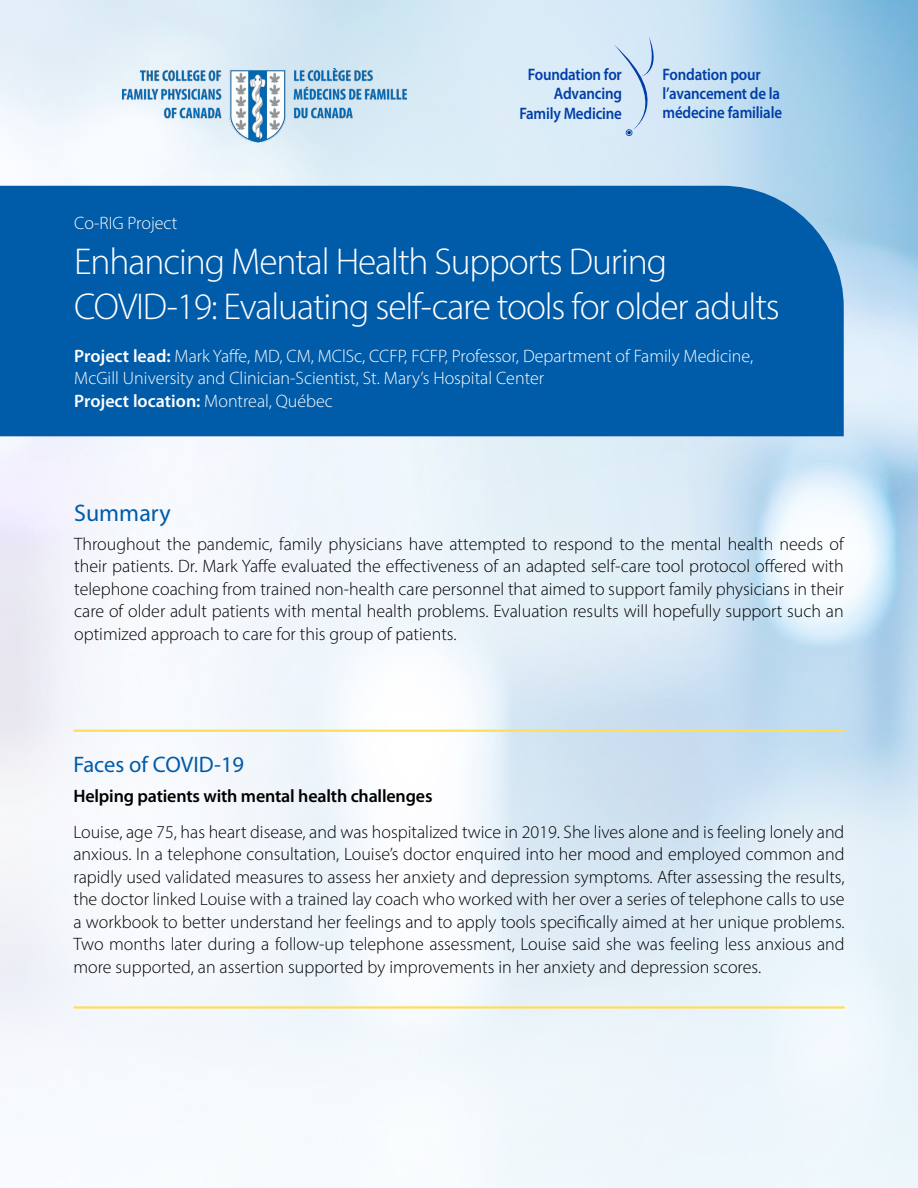
<style>
.page{position:relative;width:918px;height:1188px;background:#fff}
.page>*{position:absolute;margin:0;border:0;box-sizing:border-box;transform-origin:0 0}
.t1{font:300 37.5px/45px "Myriad Pro";letter-spacing:-.03em;color:#fff}
.t2{font:24px "Myriad Pro";color:#005ba8}
.t3{font:22.5px "Myriad Pro";color:#005ba8}
.t4{font:300 18px/22.5px "Myriad Pro";color:#000;text-align:justify}
.t5{font:300 18px/22.5px "Myriad Pro";color:#fff}
.t6{font:600 18px "Myriad Pro";letter-spacing:-.01em;color:#000}
.t7{font:600 18px "Myriad Pro";color:#fff}
.t8{font:600 16.65px/19.4px "Myriad Pro";letter-spacing:-.01em;color:#003da7;text-align:right;scale:.9 1}
.s1{font-weight:600}
.s2{font-weight:300}
</style>
<div class="page">
<img style="left:0;top:0;width:918px;height:1188px">
<div style="left:0;top:186px;width:844px;height:250px;background:#005ba8"></div>
<hr style="left:73px;top:730px;width:772px;height:2px;background:#ffde59">
<hr style="left:73px;top:1006px;width:772px;height:3px;background:#ffde59">
<div style="left:614px;top:36px;width:63px;height:100px;background:#d6e8f7"></div>
<img style="left:122px;top:69px;width:284px;height:73px">
<p class="t8" style="left:519px;top:65px;width:116px">Foundation for<br>Advancing<br>Family Medicine</p>
<p class="t8" style="left:663px;top:65px;width:134px;text-align:left">Fondation pour l’avancement de la médecine familiale</p>
<p class="t5" style="left:74px;top:212px;width:105px">Co-RIG Project</p>
<p class="t1" style="left:74px;top:239px;width:707px">Enhancing Mental Health Supports During<br>COVID-19: Evaluating self-care tools for older adults</p>
<p class="t5" style="left:74px;top:344px;width:680px"><span class="s1">Project lead:</span> Mark Yaffe, MD, CM, MClSc, CCFP, FCFP, Professor, Department of Family Medicine,<br>McGill University and Clinician-Scientist, St. Mary’s Hospital Center</p>
<p class="t7" style="left:74px;top:391px;width:260px">Project location: <span class="s2">Montreal, Québec</span></p>
<p class="t2" style="left:74px;top:498px;width:98px">Summary</p>
<p class="t4" style="left:74px;top:532px;width:771px">Throughout the pandemic, family physicians have attempted to respond to the mental health needs of their patients. Dr. Mark Yaffe evaluated the effectiveness of an adapted self-care tool protocol offered with telephone coaching from trained non-health care personnel that aimed to support family physicians in their care of older adult patients with mental health problems. Evaluation results will hopefully support such an optimized approach to care for this group of patients.</p>
<p class="t3" style="left:73px;top:751px;width:172px">Faces of COVID-19</p>
<p class="t6" style="left:73px;top:786px;width:361px">Helping patients with mental health challenges</p>
<p class="t4" style="left:73px;top:820px;width:773px">Louise, age 75, has heart disease, and was hospitalized twice in 2019. She lives alone and is feeling lonely and anxious. In a telephone consultation, Louise’s doctor enquired into her mood and employed common and rapidly used validated measures to assess her anxiety and depression symptoms. After assessing the results, the doctor linked Louise with a trained lay coach who worked with her over a series of telephone calls to use a workbook to better understand her feelings and to apply tools specifically aimed at her unique problems.<br>Two months later during a follow-up telephone assessment, Louise said she was feeling less anxious and more supported, an assertion supported by improvements in her anxiety and depression scores.</p>
</div>
